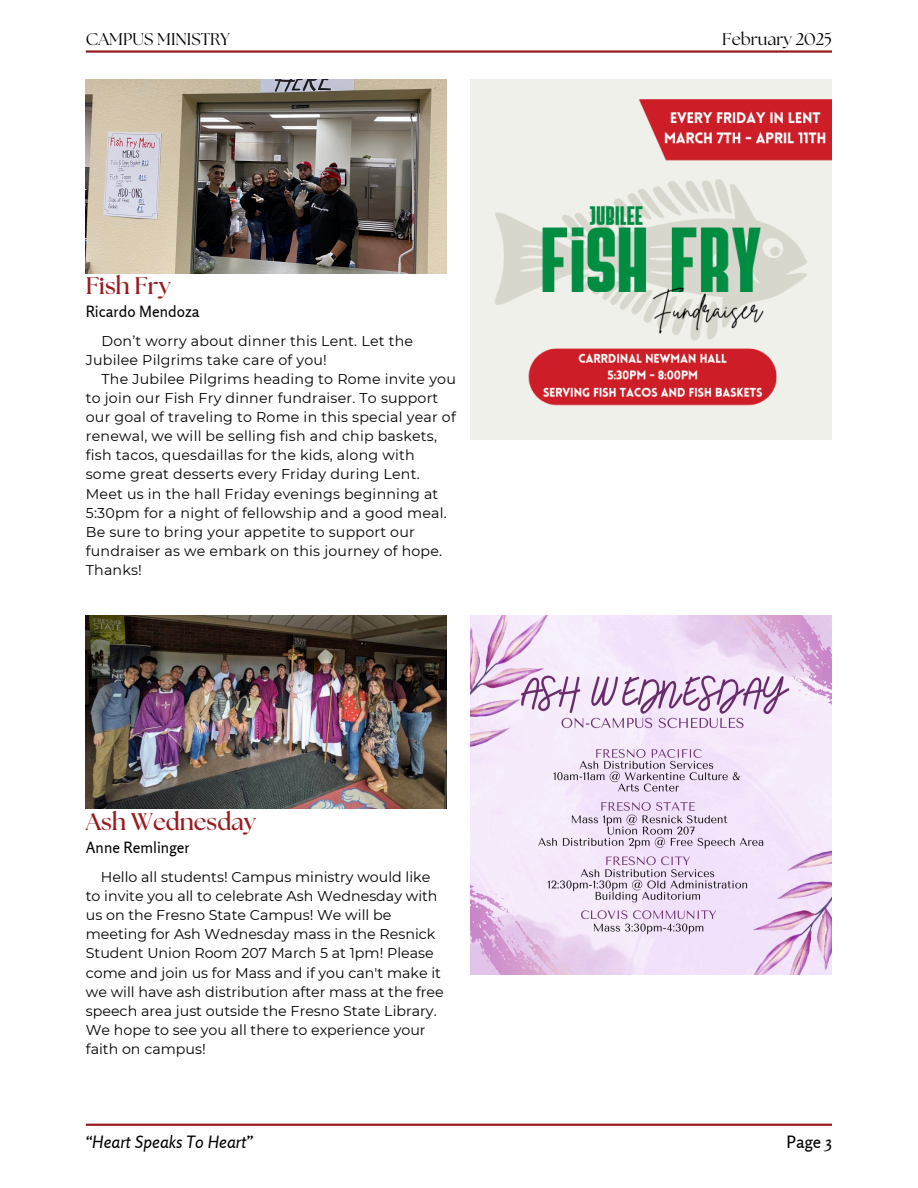
<style>
.page{position:relative;width:918px;height:1188px;background:#fff}
.page>*{position:absolute;margin:0;border:0;box-sizing:border-box;transform-origin:0 0}
.t1{font:700 24px "The Seasons";color:#981b1e}
.t2{font:16.95px "The Seasons";color:#000}
.t3{font:italic 16.95px "Rosario";color:#000}
.t4{font:16.95px "Rosario";color:#000}
.t5{font:15.45px "Rosario";color:#000}
.t6{font:14.25px/19.2px "Montserrat";letter-spacing:.015em;color:#000}
</style>
<div class="page">
<img style="left:86px;top:79px;width:361px;height:194px">
<img style="left:471px;top:79px;width:360px;height:361px">
<img style="left:86px;top:615px;width:361px;height:194px">
<img style="left:471px;top:615px;width:361px;height:359px">
<hr style="left:86px;top:50px;width:746px;height:3px;background:#981b1e">
<hr style="left:86px;top:1124px;width:746px;height:2px;background:#981b1e">
<p class="t2" style="left:86px;top:31px;width:146px">CAMPUS MINISTRY</p>
<p class="t2" style="left:722px;top:31px;width:111px">February 2025</p>
<p class="t1" style="left:86px;top:275px;width:87px">Fish Fry</p>
<p class="t5" style="left:86px;top:302px;width:115px">Ricardo Mendoza</p>
<p class="t6" style="left:86px;top:331px;width:329px;text-indent:16px">Don’t worry about dinner this Lent. Let the<br>Jubilee Pilgrims take care of you!</p>
<p class="t6" style="left:86px;top:369px;width:372px;text-indent:16px">The Jubilee Pilgrims heading to Rome invite you to join our Fish Fry dinner fundraiser. To support our goal of traveling to Rome in this special year of renewal, we will be selling fish and chip baskets, fish tacos, quesdaillas for the kids, along with some great desserts every Friday during Lent.<br>Meet us in the hall Friday evenings beginning at 5:30pm for a night of fellowship and a good meal.<br>Be sure to bring your appetite to support our fundraiser as we embark on this journey of hope.<br>Thanks!</p>
<p class="t1" style="left:86px;top:811px;width:172px">Ash Wednesday</p>
<p class="t5" style="left:86px;top:837px;width:105px">Anne Remlinger</p>
<p class="t6" style="left:86px;top:867px;width:359px;text-indent:15px">Hello all students! Campus ministry would like to invite you all to celebrate Ash Wednesday with us on the Fresno State Campus! We will be meeting for Ash Wednesday mass in the Resnick Student Union Room 207 March 5 at 1pm! Please come and join us for Mass and if you can't make it we will have ash distribution after mass at the free speech area just outside the Fresno State Library.<br>We hope to see you all there to experience your faith on campus!</p>
<p class="t3" style="left:86px;top:1131px;width:170px">“Heart Speaks To Heart”</p>
<p class="t4" style="left:787px;top:1131px;width:47px">Page 3</p>
</div>
